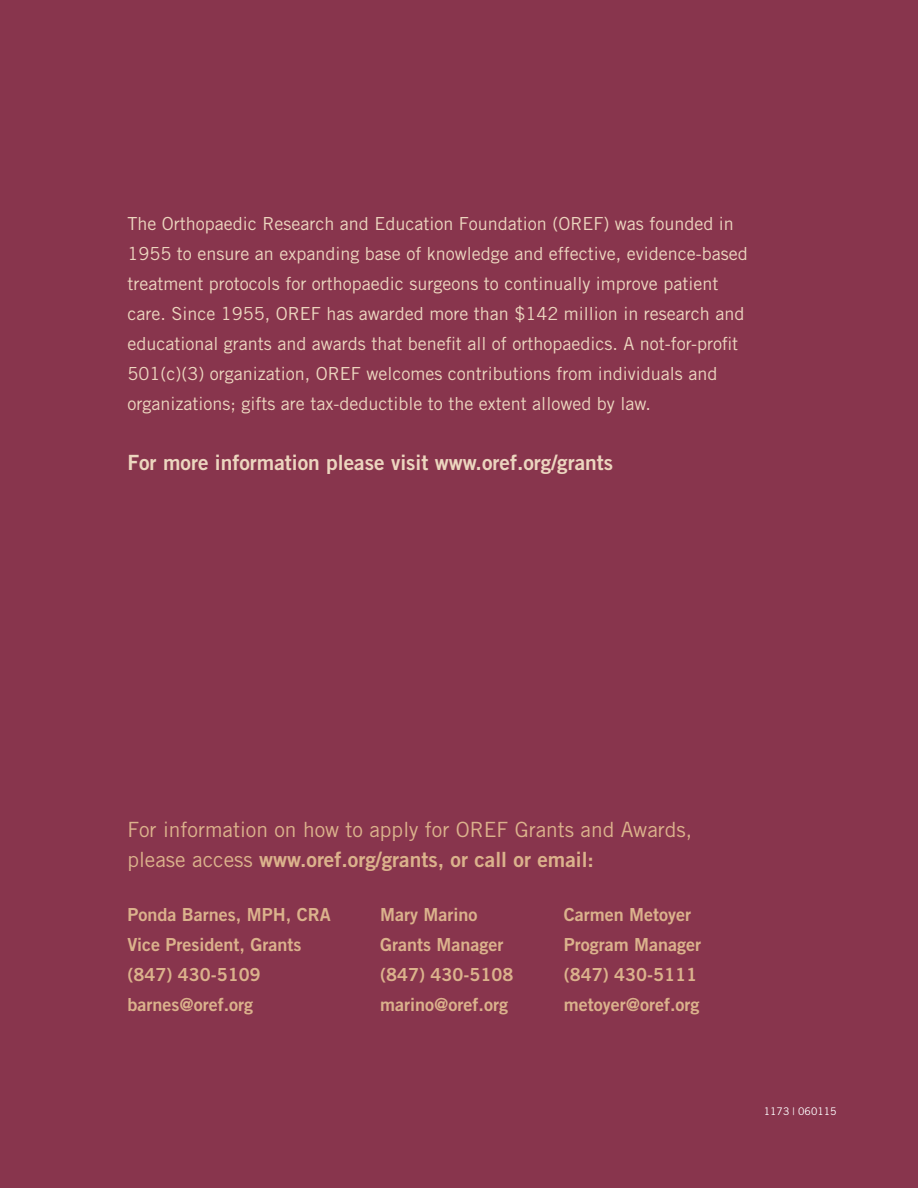
<style>
.page{position:relative;width:918px;height:1188px;background:#88354d}
.page>*{position:absolute;margin:0;border:0;box-sizing:border-box;transform-origin:0 0}
.t1{font:21px/30px "Trade Gothic";color:#dbb28c}
.t2{font:21px "Trade Gothic Bold Two";color:#ecd6bf}
.t3{font:18px/30px "Trade Gothic";color:#ecd6bf}
.t4{font:18px "Trade Gothic Bold Two";color:#dbb28c}
.Grant_NAME{font:10.5px "Trade Gothic";color:#fff}
.s1{font-family:"Trade Gothic Bold Two"}
</style>
<div class="page">
<p class="t3" style="left:127px;top:208px;width:622px">The Orthopaedic Research and Education Foundation (OREF) was founded in 1955 to ensure an expanding base of knowledge and effective, evidence-based treatment protocols for orthopaedic surgeons to continually improve patient care. Since 1955, OREF has awarded more than $142 million in research and educational grants and awards that benefit all of orthopaedics. A not-for-profit 501(c)(3) organization, OREF welcomes contributions from individuals and organizations; gifts are tax-deductible to the extent allowed by law.</p>
<p class="t2" style="left:127px;top:449px;width:487px">For more information please visit www.oref.org/grants</p>
<p class="t1" style="left:127px;top:814px;width:566px">For information on how to apply for OREF Grants and Awards, please access <span class="s1">www.oref.org/grants, or call or email:</span></p>
<p class="t4" style="left:127px;top:903px;width:205px">Ponda Barnes, MPH, CRA</p>
<p class="t4" style="left:127px;top:933px;width:176px">Vice President, Grants</p>
<p class="t4" style="left:127px;top:963px;width:135px">(847) 430-5109</p>
<p class="t4" style="left:127px;top:993px;width:127px">barnes@oref.org</p>
<p class="t4" style="left:380px;top:903px;width:99px">Mary Marino</p>
<p class="t4" style="left:380px;top:933px;width:125px">Grants Manager</p>
<p class="t4" style="left:380px;top:963px;width:135px">(847) 430-5108</p>
<p class="t4" style="left:380px;top:993px;width:129px">marino@oref.org</p>
<p class="t4" style="left:564px;top:903px;width:129px">Carmen Metoyer</p>
<p class="t4" style="left:564px;top:933px;width:139px">Program Manager</p>
<p class="t4" style="left:564px;top:963px;width:135px">(847) 430-5111</p>
<p class="t4" style="left:564px;top:993px;width:137px">metoyer@oref.org</p>
<p class="Grant_NAME" style="left:764px;top:1105px;width:74px">1173 | 060115</p>
</div>
